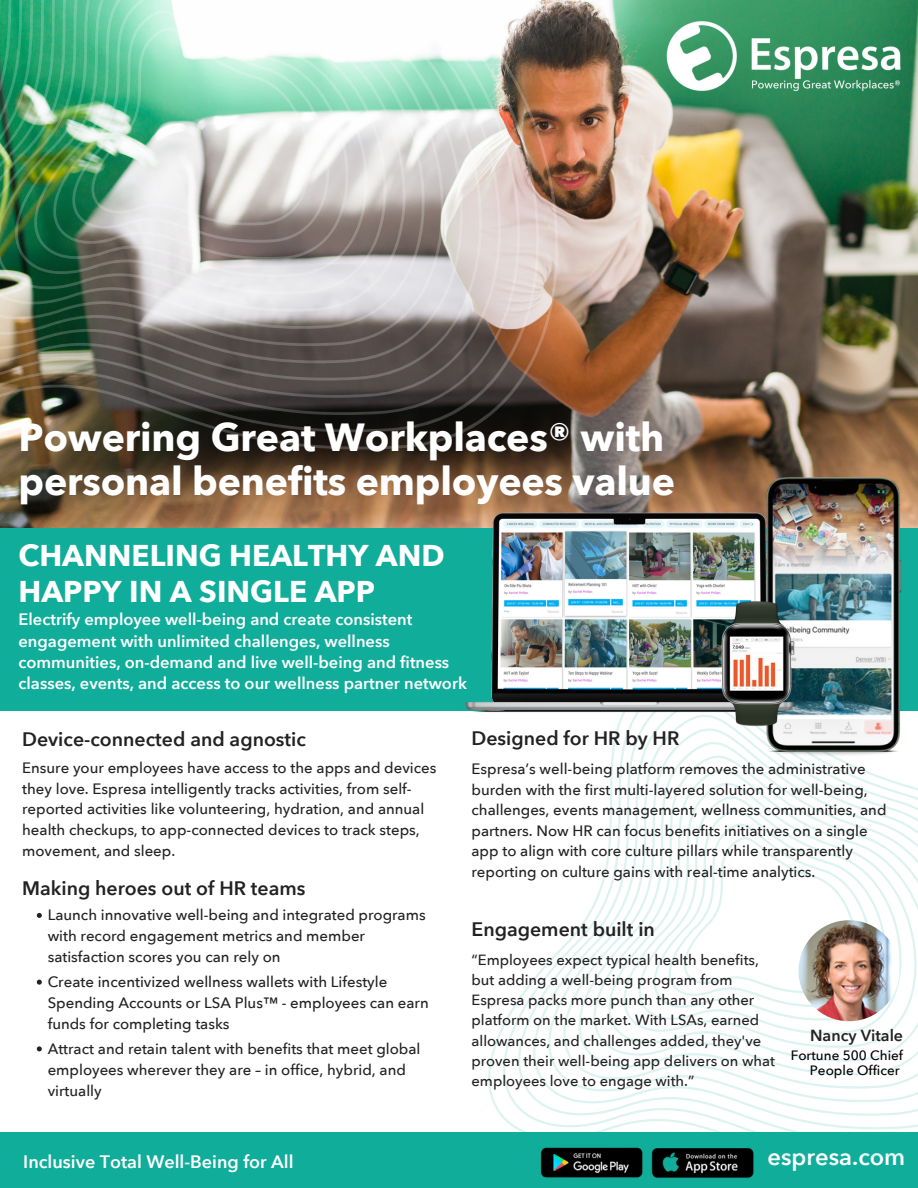
<style>
.page{position:relative;width:918px;height:1188px;background:#fff}
.page>*{position:absolute;margin:0;border:0;box-sizing:border-box;transform-origin:0 0}
.t1{font:700 39.15px/43.8px "Avenir Next";letter-spacing:-.005em;color:#fff}
.t2{font:700 30px/36px "Avenir Next";color:#fff}
.t3{font:600 23.7px "Avenir Next";color:#fff}
.t4{font:600 19.5px "Avenir Next";color:#222}
.t5{font:600 18px "Avenir Next";color:#fff}
.t6{font:600 16.5px/21.3px "Avenir Next";color:#fff}
.t7{font:600 16.05px "Avenir Next";color:#222}
.t8{font:500 15px/20.9px "Avenir Next";color:#222}
.t9{font:500 14.7px/20.2px "Avenir Next";color:#222}
.t10{font:500 13.5px/14.7px "Avenir Next";color:#000;text-align:right}
</style>
<div class="page">
<img style="left:0;top:0;width:918px;height:529px">
<img style="left:0;top:0;width:563px;height:453px">
<img style="left:657px;top:13px;width:252px;height:87px">
<div style="left:0;top:1132px;width:918px;height:56px;background:#10ad9b"></div>
<img style="left:541px;top:1171px;width:213px;height:7px">
<svg style="left:488px;top:811px;width:430px;height:360px"></svg>
<div style="left:0;top:529px;width:918px;height:182px;background:#10ad9b"></div>
<img style="left:799px;top:920px;width:101px;height:101px;border-radius:50%">
<img style="left:546px;top:410px;width:372px;height:401px">
<img style="left:462px;top:509px;width:340px;height:211px">
<img style="left:712px;top:597px;width:90px;height:134px">
<svg style="left:37px;top:913px;width:5px;height:5px"></svg>
<svg style="left:37px;top:980px;width:5px;height:5px"></svg>
<svg style="left:37px;top:1046px;width:5px;height:5px"></svg>
<p class="t1" style="left:19px;top:417px;width:658px">Powering Great Workplaces® with personal benefits employees value</p>
<p class="t2" style="left:19px;top:538px;width:428px">CHANNELING HEALTHY AND<br>HAPPY IN A SINGLE APP</p>
<p class="t6" style="left:19px;top:609px;width:450px">Electrify employee well-being and create consistent engagement with unlimited challenges, wellness communities, on-demand and live well-being and fitness classes, events, and access to our wellness partner network</p>
<p class="t4" style="left:22px;top:726px;width:285px">Device-connected and agnostic</p>
<p class="t8" style="left:22px;top:758px;width:416px">Ensure your employees have access to the apps and devices they love. Espresa intelligently tracks activities, from self&shy;reported activities like volunteering, hydration, and annual health checkups, to app-connected devices to track steps, movement, and sleep.</p>
<p class="t4" style="left:472px;top:726px;width:209px">Designed for HR by HR</p>
<p class="t8" style="left:472px;top:759px;width:417px">Espresa’s well-being platform removes the administrative burden with the first multi-layered solution for well-being, challenges, events management, wellness communities, and partners. Now HR can focus benefits initiatives on a single app to align with core culture pillars while transparently reporting on culture gains with real-time analytics.</p>
<p class="t4" style="left:22px;top:876px;width:285px">Making heroes out of HR teams</p>
<p class="t8" style="left:48px;top:905px;width:380px">Launch innovative well-being and integrated programs with record engagement metrics and member satisfaction scores you can rely on</p>
<p class="t8" style="left:48px;top:972px;width:383px">Create incentivized wellness wallets with Lifestyle<br>Spending Accounts or LSA Plus™ - employees can earn funds for completing tasks</p>
<p class="t8" style="left:48px;top:1039px;width:374px">Attract and retain talent with benefits that meet global employees wherever they are – in office, hybrid, and virtually</p>
<p class="t4" style="left:472px;top:916px;width:185px">Engagement built in</p>
<p class="t9" style="left:472px;top:950px;width:305px">“Employees expect typical health benefits, but adding a well-being program from Espresa packs more punch than any other platform on the market. With LSAs, earned allowances, and challenges added, they've proven their well-being app delivers on what employees love to engage with.”</p>
<p class="t7" style="left:810px;top:1025px;width:95px">Nancy Vitale</p>
<p class="t10" style="left:791px;top:1048px;width:114px">Fortune 500 Chief<br>People Officer</p>
<p class="t5" style="left:23px;top:1150px;width:272px">Inclusive Total Well-Being for All</p>
<p class="t3" style="left:768px;top:1142px;width:139px">espresa.com</p>
</div>
